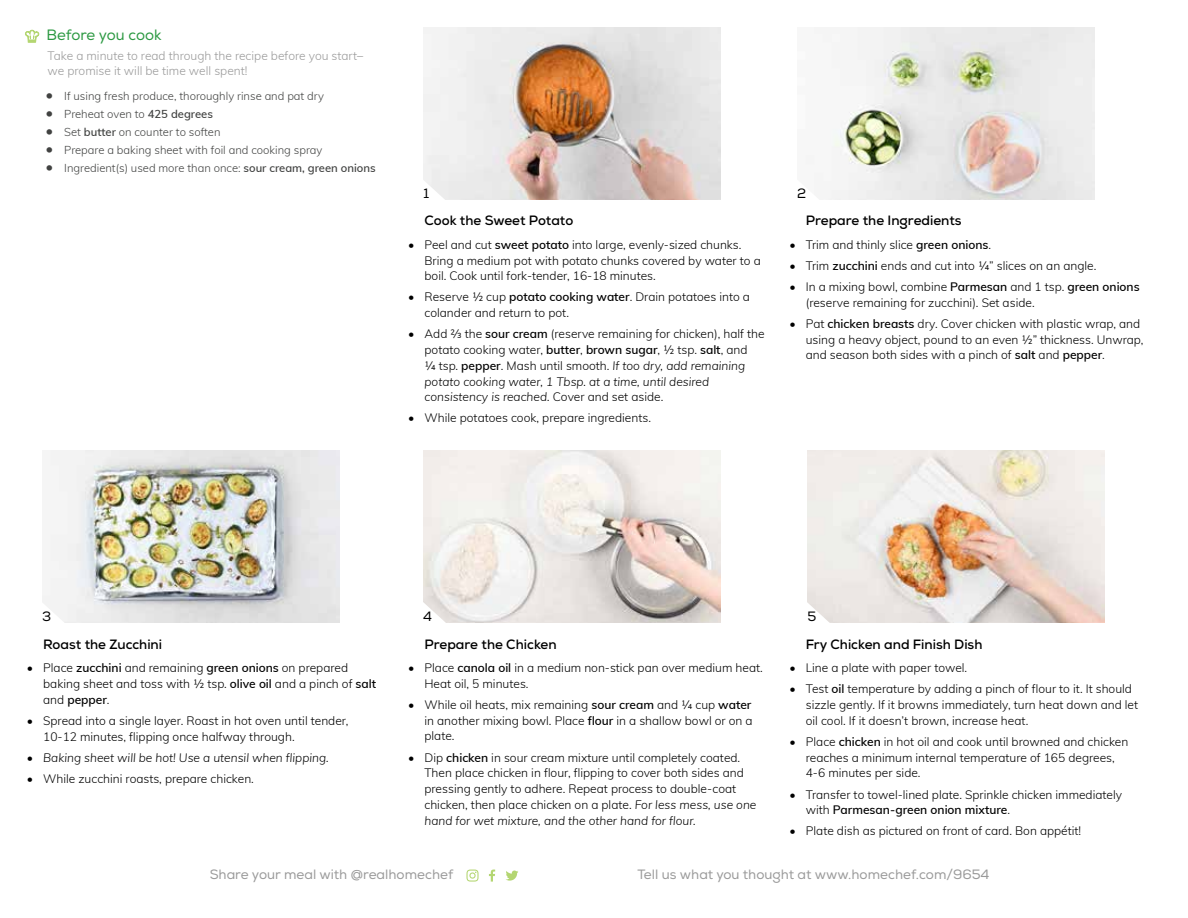
<style>
.page{position:relative;width:1188px;height:918px;background:#fff}
.page>*{position:absolute;margin:0;border:0;box-sizing:border-box;transform-origin:0 0}
.t1{font:15px "Nexa";letter-spacing:-.005em;color:#2c9942}
.t2{font:700 13.5px "Nexa";color:#000}
.t3{font:13.5px "Nexa";color:#9a9a9a}
.t4{font:13.5px "Nexa";color:#000}
.t5{font:300 12px/15.8px "Muli";color:#000}
.t6{font:300 12px/15px "Muli";color:#9a9a9a}
.t7{font:italic 300 12px "Muli";color:#000}
.t8{font:300 11.25px "Muli";color:#414241}
.s1{font-size:15px}
.s2{font-weight:600}
.s3{font-style:italic}
.s4{font-style:normal}
</style>
<div class="page">
<svg style="left:25px;top:30px;width:14px;height:12px"></svg>
<svg style="left:489px;top:870px;width:6px;height:12px"></svg>
<svg style="left:466px;top:870px;width:13px;height:12px"></svg>
<svg style="left:506px;top:871px;width:12px;height:10px"></svg>
<img style="left:42px;top:450px;width:297px;height:173px">
<img style="left:423px;top:450px;width:297px;height:173px">
<img style="left:423px;top:27px;width:297px;height:173px">
<img style="left:808px;top:450px;width:297px;height:173px">
<img style="left:828px;top:27px;width:266px;height:173px">
<svg style="left:423px;top:178px;width:24px;height:22px"></svg>
<svg style="left:42px;top:601px;width:24px;height:22px"></svg>
<svg style="left:423px;top:601px;width:24px;height:22px"></svg>
<svg style="left:807px;top:601px;width:24px;height:22px"></svg>
<p class="t1" style="left:46px;top:26px;width:117px">Before you cook</p>
<p class="t6" style="left:48px;top:47px;width:317px">Take a minute to read through the recipe before you start– we promise it will be time well spent!</p>
<p class="t8" style="left:45px;top:88px;width:280px"><span class="s1">•</span> If using fresh produce, thoroughly rinse and pat dry</p>
<p class="t8" style="left:45px;top:106px;width:169px"><span class="s1">•</span> Preheat oven to <span class="s2">425 degrees</span></p>
<p class="t8" style="left:45px;top:124px;width:177px"><span class="s1">•</span> Set <span class="s2">butter</span> on counter to soften</p>
<p class="t8" style="left:45px;top:142px;width:278px"><span class="s1">•</span> Prepare a baking sheet with foil and cooking spray</p>
<p class="t8" style="left:45px;top:160px;width:332px"><span class="s1">•</span> Ingredient(s) used more than once: <span class="s2">sour cream, green onions</span></p>
<p class="t4" style="left:423px;top:185px;width:7px">1</p>
<p class="t2" style="left:425px;top:212px;width:150px">Cook the Sweet Potato</p>
<p class="t5" style="left:425px;top:236px;width:338px;text-indent:-16px">• Peel and cut <span class="s2">sweet potato</span> into large, evenly-sized chunks.<br>Bring a medium pot with potato chunks covered by water to a boil. Cook until fork-tender, 16-18 minutes.</p>
<p class="t5" style="left:425px;top:289px;width:327px;text-indent:-16px">• Reserve ½ cup <span class="s2">potato cooking water</span>. Drain potatoes into a colander and return to pot.</p>
<p class="t5" style="left:425px;top:326px;width:342px;text-indent:-16px">• Add 2/3 the <span class="s2">sour cream</span> (reserve remaining for chicken), half the potato cooking water, <span class="s2">butter</span>, <span class="s2">brown sugar</span>, ½ tsp. <span class="s2">salt</span>, and<br>¼ tsp. <span class="s2">pepper</span>. Mash until smooth. <span class="s3">If too dry, add remaining potato cooking water, 1 Tbsp. at a time, until desired consistency is reached.</span> Cover and set aside.</p>
<p class="t5" style="left:408px;top:410px;width:244px">• While potatoes cook, prepare ingredients.</p>
<p class="t4" style="left:797px;top:185px;width:11px">2</p>
<p class="t2" style="left:806px;top:212px;width:157px">Prepare the Ingredients</p>
<p class="t5" style="left:790px;top:236px;width:203px">• Trim and thinly slice <span class="s2">green onions</span>.</p>
<p class="t5" style="left:790px;top:257px;width:308px">• Trim <span class="s2">zucchini</span> ends and cut into ¼” slices on an angle.</p>
<p class="t5" style="left:806px;top:278px;width:335px;text-indent:-16px">• In a mixing bowl, combine <span class="s2">Parmesan</span> and 1 tsp. <span class="s2">green onions </span>(reserve remaining for zucchini). Set aside.</p>
<p class="t5" style="left:806px;top:315px;width:339px;text-indent:-16px">• Pat <span class="s2">chicken breasts</span> dry. Cover chicken with plastic wrap, and using a heavy object, pound to an even ½” thickness. Unwrap, and season both sides with a pinch of <span class="s2">salt</span> and <span class="s2">pepper</span>.</p>
<p class="t4" style="left:42px;top:608px;width:11px">3</p>
<p class="t4" style="left:423px;top:608px;width:10px">4</p>
<p class="t4" style="left:808px;top:608px;width:10px">5</p>
<p class="t2" style="left:43px;top:636px;width:120px">Roast the Zucchini</p>
<p class="t5" style="left:43px;top:659px;width:335px;text-indent:-16px">• Place <span class="s2">zucchini</span> and remaining <span class="s2">green onions</span> on prepared baking sheet and toss with ½ tsp. <span class="s2">olive oil</span> and a pinch of <span class="s2">salt </span>and <span class="s2">pepper</span>.</p>
<p class="t5" style="left:43px;top:712px;width:307px;text-indent:-16px">• Spread into a single layer. Roast in hot oven until tender,<br>10-12 minutes, flipping once halfway through.</p>
<p class="t7" style="left:27px;top:749px;width:303px"><span class="s4">•</span> Baking sheet will be hot! Use a utensil when flipping.</p>
<p class="t5" style="left:27px;top:770px;width:228px">• While zucchini roasts, prepare chicken.</p>
<p class="t2" style="left:424px;top:635px;width:134px">Prepare the Chicken</p>
<p class="t5" style="left:424px;top:659px;width:340px;text-indent:-16px">• Place <span class="s2">canola oil</span> in a medium non-stick pan over medium heat.<br>Heat oil, 5 minutes.</p>
<p class="t5" style="left:424px;top:696px;width:330px;text-align:justify;text-indent:-16px">• While oil heats, mix remaining <span class="s2">sour cream</span> and ¼ cup <span class="s2">water </span>in another mixing bowl. Place <span class="s2">flour</span> in a shallow bowl or on a plate.</p>
<p class="t5" style="left:424px;top:749px;width:333px;text-indent:-16px">• Dip <span class="s2">chicken</span> in sour cream mixture until completely coated.<br>Then place chicken in flour, flipping to cover both sides and pressing gently to adhere. Repeat process to double-coat chicken, then place chicken on a plate. <span class="s3">For less mess, use one hand for wet mixture, and the other hand for flour.</span></p>
<p class="t2" style="left:806px;top:635px;width:178px">Fry Chicken and Finish Dish</p>
<p class="t5" style="left:790px;top:659px;width:179px">• Line a plate with paper towel.</p>
<p class="t5" style="left:806px;top:681px;width:334px;text-indent:-16px">• Test <span class="s2">oil</span> temperature by adding a pinch of flour to it. It should sizzle gently. If it browns immediately, turn heat down and let oil cool. If it doesn’t brown, increase heat.</p>
<p class="t5" style="left:806px;top:733px;width:324px;text-indent:-16px">• Place <span class="s2">chicken</span> in hot oil and cook until browned and chicken reaches a minimum internal temperature of 165 degrees,<br>4-6 minutes per side.</p>
<p class="t5" style="left:806px;top:786px;width:318px;text-indent:-16px">• Transfer to towel-lined plate. Sprinkle chicken immediately with <span class="s2">Parmesan-green onion mixture</span>.</p>
<p class="t5" style="left:790px;top:823px;width:293px">• Plate dish as pictured on front of card. Bon appétit!</p>
<p class="t3" style="left:210px;top:867px;width:245px">Share your meal with @realhomechef</p>
<p class="t3" style="left:638px;top:867px;width:354px">Tell us what you thought at www.homechef.com/9654</p>
</div>
